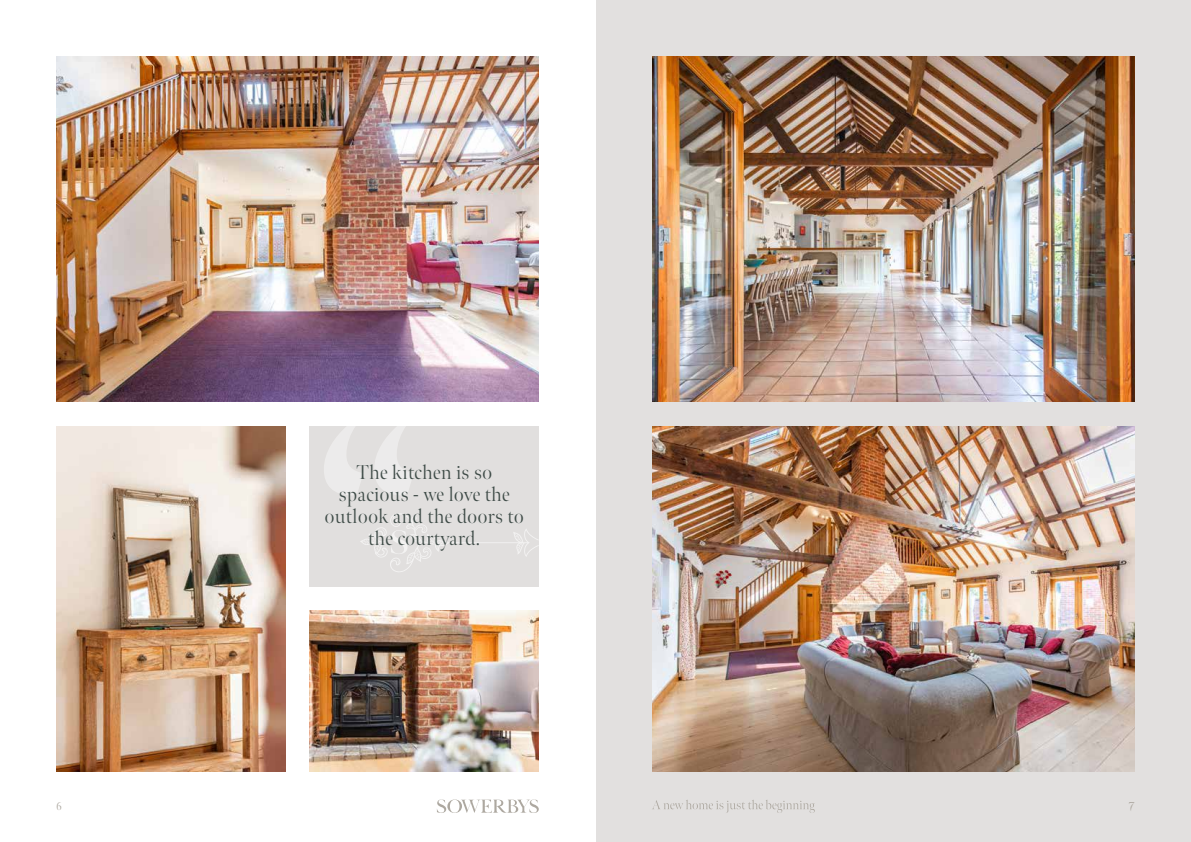
<style>
.page{position:relative;width:1191px;height:842px;background:#fff}
.page>*{position:absolute;margin:0;border:0;box-sizing:border-box;transform-origin:0 0}
.t1{font:300 20px/22px "Meno Banner";letter-spacing:.025em;color:#3e4b47;text-align:center}
.t2{font:300 13px "Meno Banner";color:#ada8a0}
.t3{font:300 11px "Meno Banner";color:#ada8a0}
</style>
<div class="page">
<div style="left:595px;top:0;width:596px;height:842px;background:#e2e0df"></div>
<svg style="left:437px;top:799px;width:102px;height:14px"></svg>
<svg style="left:652px;top:800px;width:162px;height:13px"></svg>
<div style="left:310px;top:426px;width:229px;height:160px;background:#e1dfde"></div>
<svg style="left:324px;top:426px;width:89px;height:69px"></svg>
<svg style="left:360px;top:513px;width:179px;height:59px"></svg>
<img style="left:57px;top:426px;width:229px;height:345px">
<img style="left:310px;top:611px;width:229px;height:160px">
<img style="left:652px;top:57px;width:482px;height:345px">
<img style="left:652px;top:426px;width:482px;height:345px">
<img style="left:57px;top:56px;width:482px;height:345px">
<p class="t1" style="left:325px;top:461px;width:200px">The kitchen is so spacious - we love the outlook and the doors to the courtyard.</p>
<p class="t3" style="left:57px;top:799px;width:7px">6</p>
<p class="t2" style="left:1129px;top:798px;width:7px">7</p>
</div>
